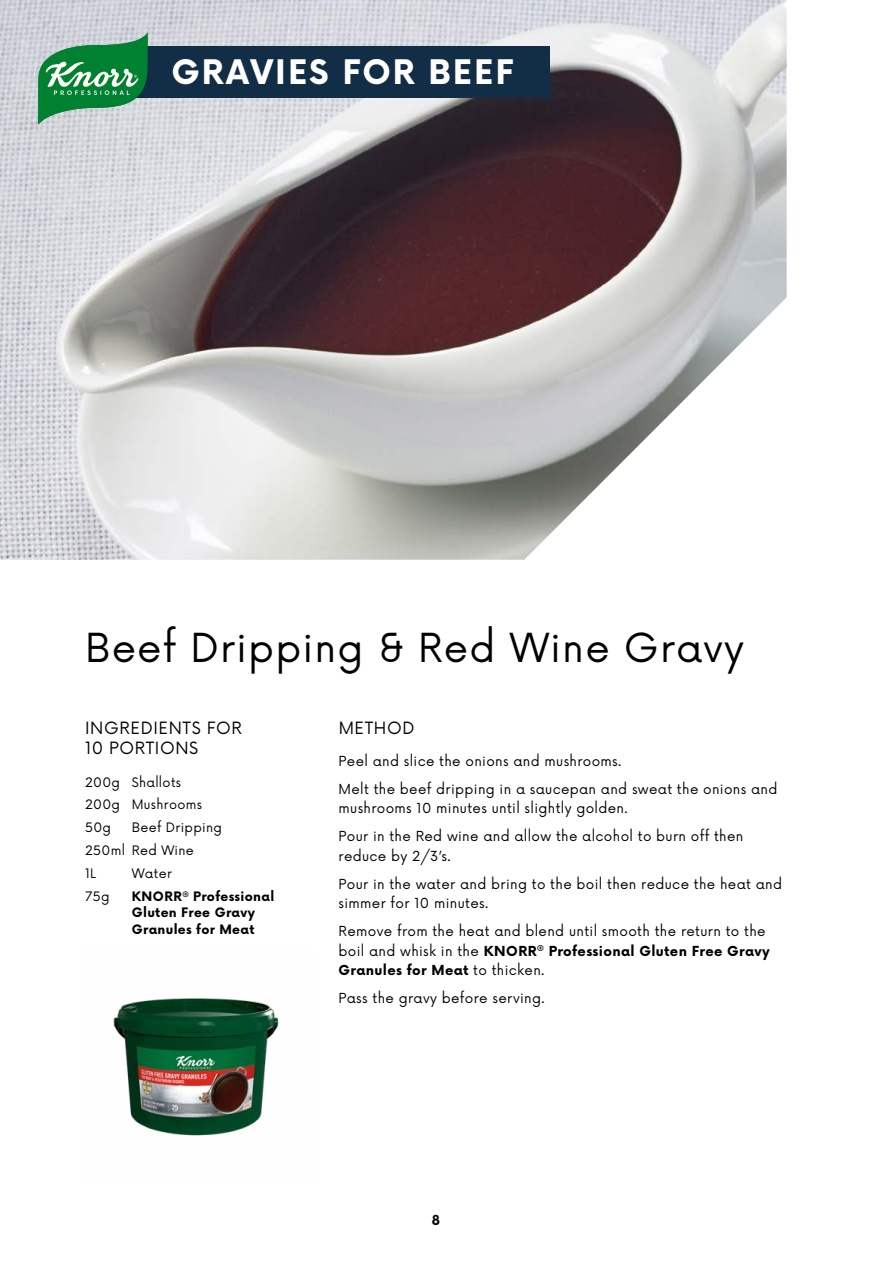
<style>
.page{position:relative;width:893px;height:1263px;background:#fff}
.page>*{position:absolute;margin:0;border:0;box-sizing:border-box;transform-origin:0 0}
.t1{font:39px "Now";letter-spacing:.03em;color:#000}
.t2{font:700 33px "Now";letter-spacing:.06em;color:#fff}
.t3{font:16.5px/19.8px "Now";letter-spacing:.035em;color:#000}
.t4{font:13.5px/28px "Now";letter-spacing:.025em;color:#000}
.t5{font:700 13.5px/19.5px "Now";letter-spacing:.025em;color:#000}
.t6{font:12.75px/22.8px "Now";letter-spacing:.025em;color:#000}
.t7{font:700 12.75px/16.5px "Now";letter-spacing:.025em;color:#000}
.s1{font-weight:400}
</style>
<div class="page">
<img style="left:0;top:0;width:787px;height:560px">
<img style="left:113px;top:998px;width:166px;height:138px">
<div style="left:118px;top:46px;width:431px;height:52px;background:#122d46"></div>
<svg style="left:38px;top:33px;width:110px;height:91px;background:#5ba67b"></svg>
<h2 class="t2" style="left:171px;top:48px;width:344px">GRAVIES FOR BEEF</h2>
<h1 class="t1" style="left:85px;top:616px;width:661px">Beef Dripping &amp; Red Wine Gravy</h1>
<p class="t3" style="left:85px;top:717px;width:158px">INGREDIENTS FOR<br>10 PORTIONS</p>
<p class="t3" style="left:339px;top:717px;width:77px">METHOD</p>
<p class="t6" style="left:85px;top:770px;width:119px">200g Shallots<br>200g Mushrooms<br>50g</p>
<p class="t4" style="left:339px;top:746px;width:440px">Peel and slice the onions and mushrooms.<br>Melt the beef dripping in a saucepan and sweat the onions and</p>
<p class="t4" style="left:339px;top:793px;width:406px">mushrooms 10 minutes until slightly golden.<br>Pour in the Red wine and allow the alcohol to burn off then</p>
<p class="t4" style="left:339px;top:841px;width:445px">reduce by 2/3’s.<br>Pour in the water and bring to the boil then reduce the heat and</p>
<p class="t4" style="left:339px;top:888px;width:429px">simmer for 10 minutes.<br>Remove from the heat and blend until smooth the return to the</p>
<p class="t5" style="left:339px;top:941px;width:433px"><span class="s1">boil and whisk in the</span> KNORR<sup>®</sup> Professional Gluten Free Gravy<br>Granules for Meat <span class="s1">to thicken.</span></p>
<p class="t4" style="left:339px;top:983px;width:208px">Pass the gravy before serving.</p>
<p class="t6" style="left:85px;top:815px;width:139px;text-indent:47px">Beef Dripping<br>250ml Red Wine<br>1L</p>
<p class="t6" style="left:132px;top:861px;width:42px">Water</p>
<p class="t6" style="left:85px;top:884px;width:26px">75g</p>
<p class="t7" style="left:132px;top:888px;width:144px">KNORR<sup>®</sup> Professional<br>Gluten Free Gravy<br>Granules for Meat</p>
<p class="t5" style="left:432px;top:1210px;width:10px">8</p>
</div>
